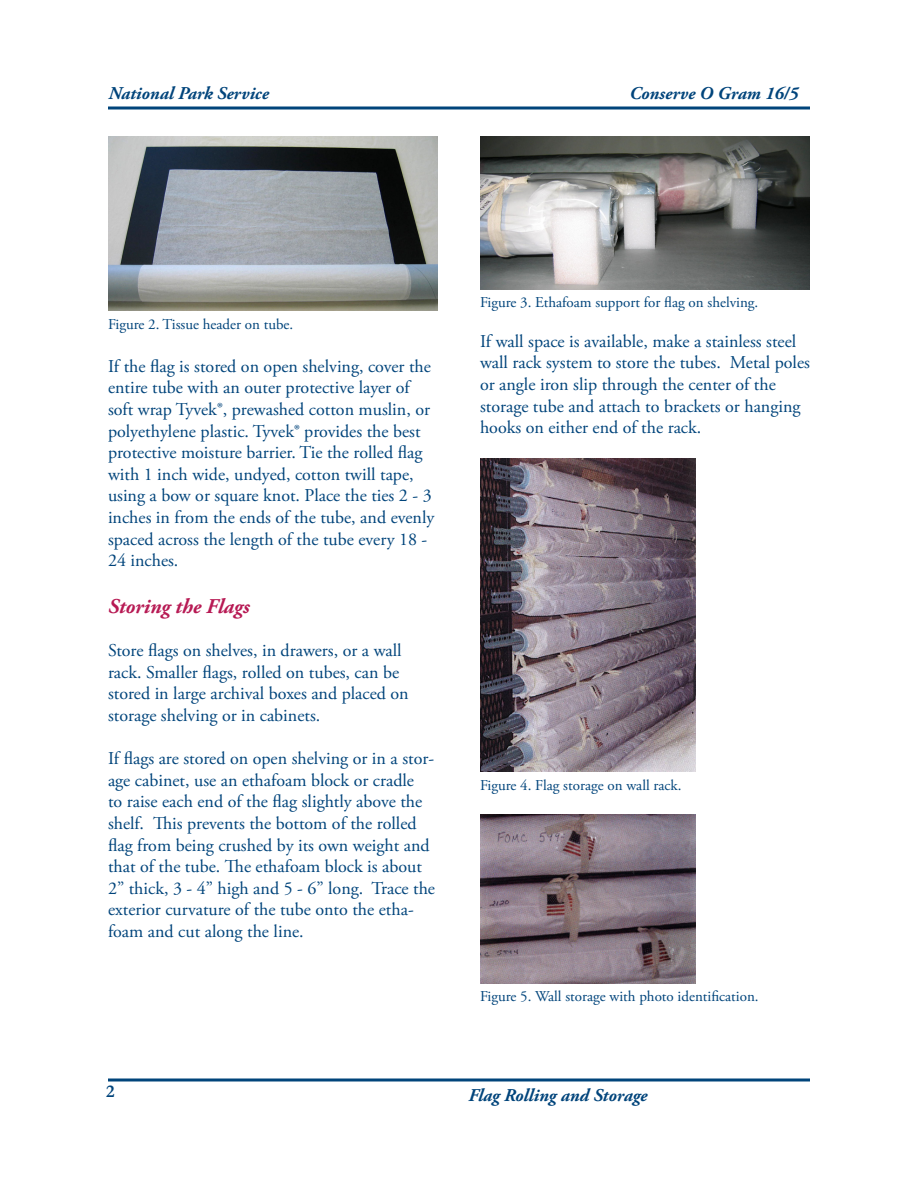
<style>
.page{position:relative;width:918px;height:1188px;background:#fff}
.page>*{position:absolute;margin:0;border:0;box-sizing:border-box;transform-origin:0 0}
.Body_Text{font:italic 700 21px "Adobe Garamond Pro";color:#b71a54}
.Body_Text-2{font:18px/21.6px "Adobe Garamond Pro";color:#00447b}
.t1{font:italic 700 18px "Adobe Garamond Pro";color:#00447b}
.t2{font:700 18px "Garamond";color:#00447b}
.Body_Text-3{font:15px "Adobe Garamond Pro";color:#00447b}
</style>
<div class="page">
<svg style="left:108px;top:1078px;width:702px;height:4px;background:#3f729b"></svg>
<svg style="left:108px;top:106px;width:702px;height:4px;background:#3f729b"></svg>
<img style="left:108px;top:136px;width:330px;height:174px">
<img style="left:480px;top:136px;width:330px;height:153px">
<img style="left:480px;top:458px;width:216px;height:314px">
<img style="left:480px;top:815px;width:216px;height:168px">
<p class="t1" style="left:109px;top:83px;width:162px">National Park Service</p>
<p class="t1" style="left:629px;top:83px;width:171px">Conserve O Gram 16/5</p>
<p class="Body_Text-3" style="left:108px;top:315px;width:187px">Figure 2. Tissue header on tube.</p>
<p class="Body_Text-2" style="left:108px;top:356px;width:328px">If the flag is stored on open shelving, cover the entire tube with an outer protective layer of soft wrap Tyvek®, prewashed cotton muslin, or polyethylene plastic. Tyvek® provides the best protective moisture barrier. Tie the rolled flag with 1 inch wide, undyed, cotton twill tape, using a bow or square knot. Place the ties 2 - 3 inches in from the ends of the tube, and evenly spaced across the length of the tube every 18 - 24 inches.</p>
<p class="Body_Text" style="left:108px;top:594px;width:143px">Storing the Flags</p>
<p class="Body_Text-2" style="left:108px;top:640px;width:302px">Store flags on shelves, in drawers, or a wall rack. Smaller flags, rolled on tubes, can be stored in large archival boxes and placed on storage shelving or in cabinets.</p>
<p class="Body_Text-2" style="left:108px;top:748px;width:329px">If flags are stored on open shelving or in a stor&shy;age cabinet, use an ethafoam block or cradle<br>to raise each end of the flag slightly above the shelf. This prevents the bottom of the rolled flag from being crushed by its own weight and that of the tube. The ethafoam block is about 2” thick, 3 - 4” high and 5 - 6” long. Trace the exterior curvature of the tube onto the etha&shy;foam and cut along the line.</p>
<p class="Body_Text-3" style="left:480px;top:293px;width:280px">Figure 3. Ethafoam support for flag on shelving.</p>
<p class="Body_Text-2" style="left:480px;top:331px;width:332px">If wall space is available, make a stainless steel wall rack system to store the tubes. Metal poles or angle iron slip through the center of the storage tube and attach to brackets or hanging hooks on either end of the rack.</p>
<p class="Body_Text-3" style="left:480px;top:776px;width:203px">Figure 4. Flag storage on wall rack.</p>
<p class="Body_Text-3" style="left:480px;top:987px;width:280px">Figure 5. Wall storage with photo identification.</p>
<p class="t2" style="left:106px;top:1079px;width:10px">2</p>
<p class="t1" style="left:468px;top:1084px;width:181px">Flag Rolling and Storage</p>
</div>
